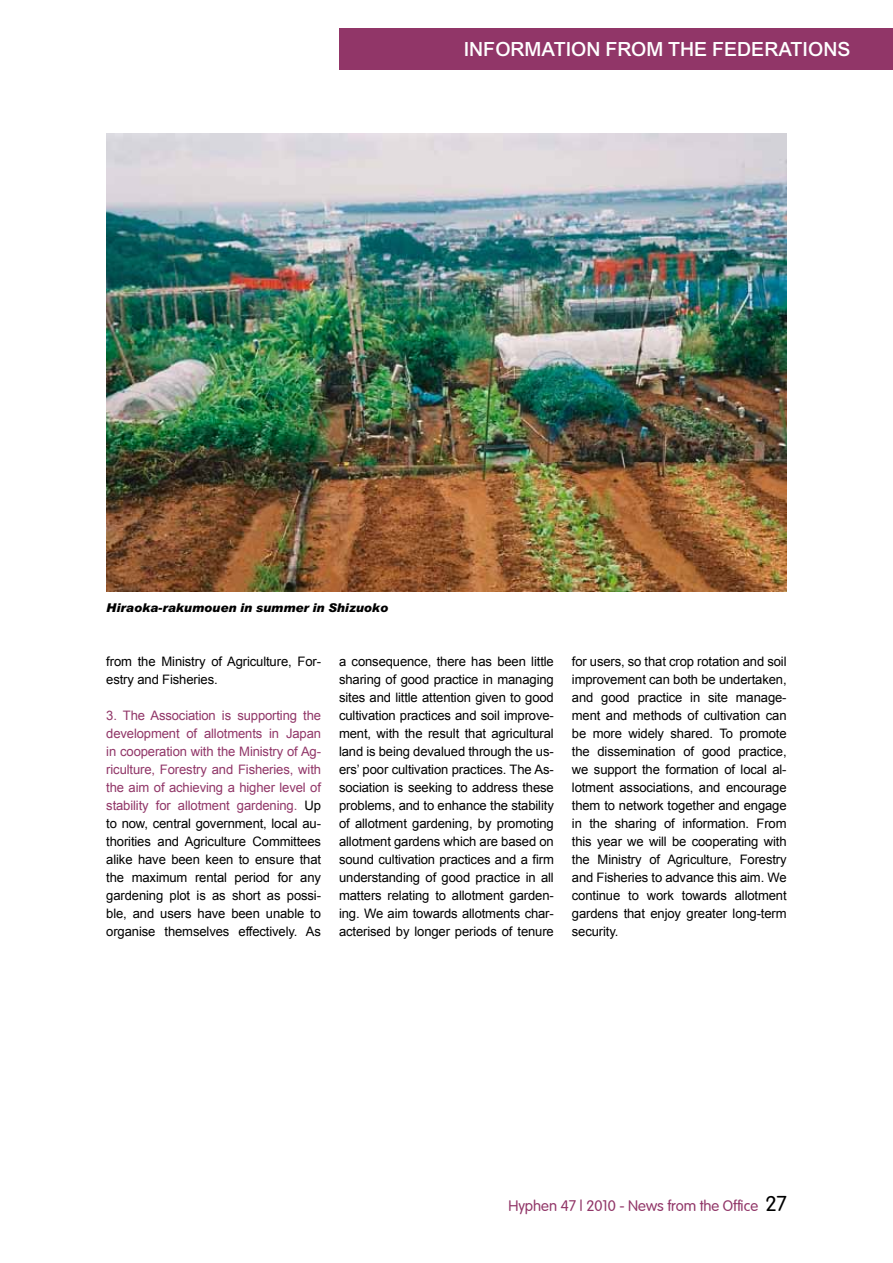
<style>
.page{position:relative;width:893px;height:1263px;background:#fff}
.page>*{position:absolute;margin:0;border:0;box-sizing:border-box;transform-origin:0 0}
.t1{font:21px "Arial Bld";letter-spacing:.25em;color:#fff}
.t2{font:15px "Vogue Plain";color:#913668}
.t3{font:13.05px/18px "Arial";letter-spacing:-.01em;color:#000;text-align:justify}
.t4{font:13.05px "BA Rial Bld Itlic";color:#000}
.s1{color:#913668}
.s2{font-size:21px;color:#000}
</style>
<div class="page">
<img style="left:106px;top:134px;width:681px;height:458px">
<div style="left:339px;top:28px;width:554px;height:42px;background:#913668"></div>
<h1 class="t1" style="left:464px;top:35px;width:20px">INFO</h1>
<h1 class="t1" style="left:511px;top:35px;width:43px">RMATIONF</h1>
<h1 class="t1" style="left:617px;top:35px;width:90px">ROM THEFEDE</h1>
<h1 class="t1" style="left:764px;top:35px;width:27px">RATIONS</h1>
<p class="t4" style="left:106px;top:599px;width:283px">Hiraoka-rakumouen in summer in Shizuoko</p>
<p class="t3" style="left:106px;top:652px;width:216px">from the Ministry of Agriculture, For&shy;estry and Fisheries.</p>
<p class="t3" style="left:106px;top:706px;width:216px"><span class="s1">3. The Association is supporting the development of allotments in Japan in cooperation with the Ministry of Ag&shy;riculture, Forestry and Fisheries, with the aim of achieving a higher level of stability for allotment gardening.</span> Up to now, central government, local au&shy;thorities and Agriculture Committees alike have been keen to ensure that the maximum rental period for any gardening plot is as short as possi&shy;ble, and users have been unable to organise themselves effectively. As</p>
<p class="t3" style="left:339px;top:652px;width:216px">a consequence, there has been little sharing of good practice in managing sites and little attention given to good cultivation practices and soil improve&shy;ment, with the result that agricultural land is being devalued through the us&shy;ers’ poor cultivation practices. The As&shy;sociation is seeking to address these problems, and to enhance the stability of allotment gardening, by promoting allotment gardens which are based on sound cultivation practices and a firm understanding of good practice in all matters relating to allotment garden&shy;ing. We aim towards allotments char&shy;acterised by longer periods of tenure</p>
<p class="t3" style="left:572px;top:652px;width:216px">for users, so that crop rotation and soil improvement can both be undertaken, and good practice in site manage&shy;ment and methods of cultivation can be more widely shared. To promote the dissemination of good practice, we support the formation of local al&shy;lotment associations, and encourage them to network together and engage in the sharing of information. From this year we will be cooperating with the Ministry of Agriculture, Forestry and Fisheries to advance this aim. We continue to work towards allotment gardens that enjoy greater long-term security.</p>
<p class="t2" style="left:508px;top:1197px;width:280px">Hyphen 47 | 2010 - News from the Office <span class="s2">27</span></p>
</div>
